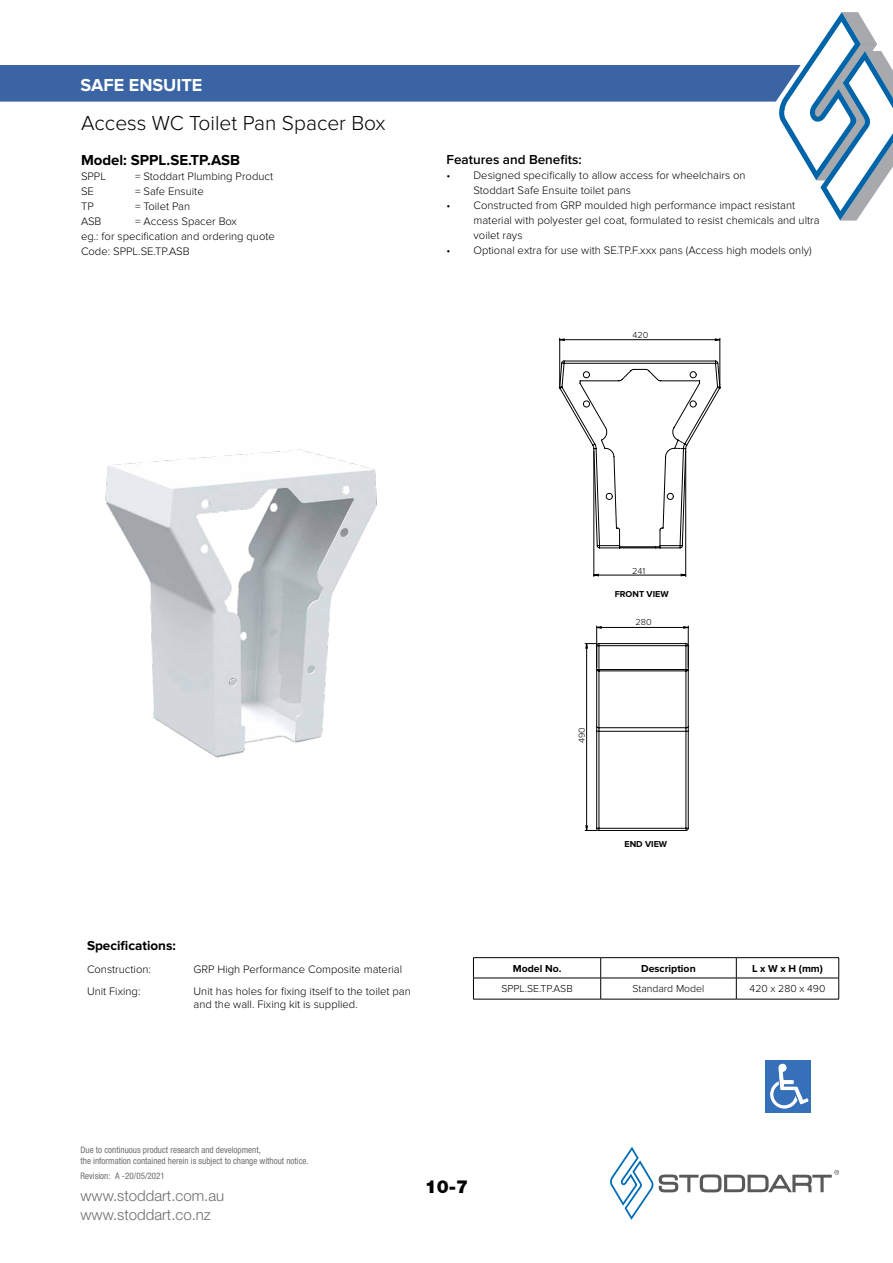
<style>
.page{position:relative;width:893px;height:1263px;background:#fff}
.page>*{position:absolute;margin:0;border:0;box-sizing:border-box;transform-origin:0 0}
.t1{font:300 21px "Proxima Nova";color:#000}
.t2{font:700 18px "Proxima Nova";color:#fff}
.t3{font:900 18px "Helvetica Neue LT Std";color:#000}
.t4{font:300 15px/19.5px "Helvetica Neue";color:#6d6e71}
.t5{font:700 15px "Proxima Nova";color:#000}
.t6{font:600 13.5px "Proxima Nova";color:#000}
.t7{font:700 13.5px "Proxima Nova";color:#000}
.t8{font:300 11.25px/15px "Proxima Nova";color:#000}
.t9{font:300 10.5px "Proxima Nova";color:#000}
.t10{font:700 10.5px "Proxima Nova";color:#000}
.t11{font:condensed 9px/10.8px "Helvetica Neue LT Pro";color:#6d6e71}
.t12{font:700 9px "Proxima Nova";color:#000}
.t13{font:300 9px "Proxima Nova";color:#010101}
</style>
<div class="page">
<svg style="left:610px;top:1147px;width:229px;height:73px"></svg>
<svg style="left:0;top:12px;width:893px;height:209px"></svg>
<hr style="left:559px;top:338px;width:1px;height:47px;background:#000">
<hr style="left:720px;top:338px;width:1px;height:47px;background:#000">
<hr style="left:594px;top:451px;width:1px;height:126px;background:#000">
<hr style="left:685px;top:451px;width:1px;height:126px;background:#000">
<hr style="left:596px;top:626px;width:1px;height:41px;background:#000">
<hr style="left:688px;top:626px;width:1px;height:41px;background:#000">
<svg style="left:559px;top:338px;width:161px;height:3px"></svg>
<svg style="left:593px;top:574px;width:92px;height:2px"></svg>
<svg style="left:596px;top:626px;width:93px;height:3px"></svg>
<svg style="left:558px;top:361px;width:163px;height:187px"></svg>
<svg style="left:585px;top:643px;width:104px;height:188px"></svg>
<img style="left:105px;top:449px;width:272px;height:309px">
<hr style="left:473px;top:957px;width:128px;height:1px;background:#000">
<hr style="left:601px;top:957px;width:135px;height:1px;background:#000">
<hr style="left:736px;top:957px;width:103px;height:1px;background:#000">
<hr style="left:473px;top:978px;width:128px;height:1px;background:#000">
<svg style="left:473px;top:958px;width:1px;height:41px"></svg>
<hr style="left:601px;top:978px;width:135px;height:1px;background:#000">
<svg style="left:600px;top:958px;width:1px;height:41px"></svg>
<hr style="left:736px;top:978px;width:103px;height:1px;background:#000">
<svg style="left:736px;top:958px;width:1px;height:41px"></svg>
<svg style="left:838px;top:958px;width:1px;height:41px"></svg>
<hr style="left:473px;top:999px;width:128px;height:1px;background:#000">
<hr style="left:601px;top:999px;width:135px;height:1px;background:#000">
<hr style="left:736px;top:999px;width:103px;height:1px;background:#000">
<div style="left:765px;top:1060px;width:46px;height:52px;background:#3670b8"></div>
<svg style="left:770px;top:1064px;width:38px;height:44px"></svg>
<h2 class="t2" style="left:81px;top:74px;width:123px">SAFE ENSUITE</h2>
<h1 class="t1" style="left:81px;top:111px;width:306px">Access WC Toilet Pan Spacer Box</h1>
<h3 class="t5" style="left:81px;top:151px;width:161px">Model: SPPL.SE.TP.ASB</h3>
<p class="t8" style="left:81px;top:169px;width:27px">SPPL</p>
<p class="t8" style="left:135px;top:169px;width:140px">= Stoddart Plumbing Product</p>
<p class="t8" style="left:81px;top:184px;width:14px">SE</p>
<p class="t8" style="left:135px;top:184px;width:70px">= Safe Ensuite</p>
<p class="t8" style="left:81px;top:199px;width:14px">TP</p>
<p class="t8" style="left:135px;top:199px;width:57px">= Toilet Pan</p>
<p class="t8" style="left:81px;top:214px;width:22px">ASB</p>
<p class="t8" style="left:81px;top:214px;width:195px;text-indent:54px">= Access Spacer Box<br>eg.: for specification and ordering quote<br>Code: SPPL.SE.TP.ASB</p>
<p class="t6" style="left:446px;top:151px;width:137px">Features and Benefits:</p>
<p class="t8" style="left:473px;top:167px;width:274px;text-indent:-27px">• Designed specifically to allow access for wheelchairs on<br>Stoddart Safe Ensuite toilet pans</p>
<p class="t8" style="left:473px;top:197px;width:348px;text-indent:-27px">• Constructed from GRP moulded high performance impact resistant material with polyester gel coat, formulated to resist chemicals and ultra voilet rays</p>
<p class="t8" style="left:446px;top:242px;width:367px">• Optional extra for use with SE.TP.F.xxx pans (Access high models only)</p>
<p class="t13" style="left:632px;top:330px;width:17px">420</p>
<p class="t7" style="left:87px;top:938px;width:90px">Specifications:</p>
<p class="t8" style="left:87px;top:962px;width:65px">Construction:</p>
<p class="t8" style="left:194px;top:962px;width:210px">GRP High Performance Composite material</p>
<p class="t8" style="left:87px;top:983px;width:55px">Unit Fixing:</p>
<p class="t8" style="left:194px;top:984px;width:219px;line-height:13.5px">Unit has holes for fixing itself to the toilet pan and the wall. Fixing kit is supplied.</p>
<p class="t13" style="left:632px;top:565px;width:15px">241</p>
<p class="t12" style="left:615px;top:589px;width:55px">FRONT VIEW</p>
<p class="t13" style="left:635px;top:617px;width:18px">280</p>
<p class="t13" style="left:577px;top:743px;width:17px;rotate:-90deg">490</p>
<p class="t12" style="left:624px;top:839px;width:44px">END VIEW</p>
<p class="t10" style="left:513px;top:962px;width:50px">Model No.</p>
<p class="t10" style="left:641px;top:962px;width:56px">Description</p>
<p class="t10" style="left:752px;top:962px;width:72px">L x W x H (mm)</p>
<p class="t9" style="left:501px;top:983px;width:73px">SPPL.SE.TP.ASB</p>
<p class="t9" style="left:632px;top:983px;width:73px">Standard Model</p>
<p class="t9" style="left:750px;top:983px;width:77px">420 x 280 x 490</p>
<p class="t11" style="left:81px;top:1144px;width:230px">Due to continuous product research and development,<br>the information contained herein is subject to change without notice.</p>
<h3 class="t4" style="left:81px;top:1185px;width:145px">www.stoddart.com.au www.stoddart.co.nz</h3>
<p class="t11" style="left:81px;top:1170px;width:31px">Revision:</p>
<p class="t11" style="left:115px;top:1170px;width:51px">A -20/05/2021</p>
<h2 class="t3" style="left:425px;top:1175px;width:45px">10-7</h2>
</div>
